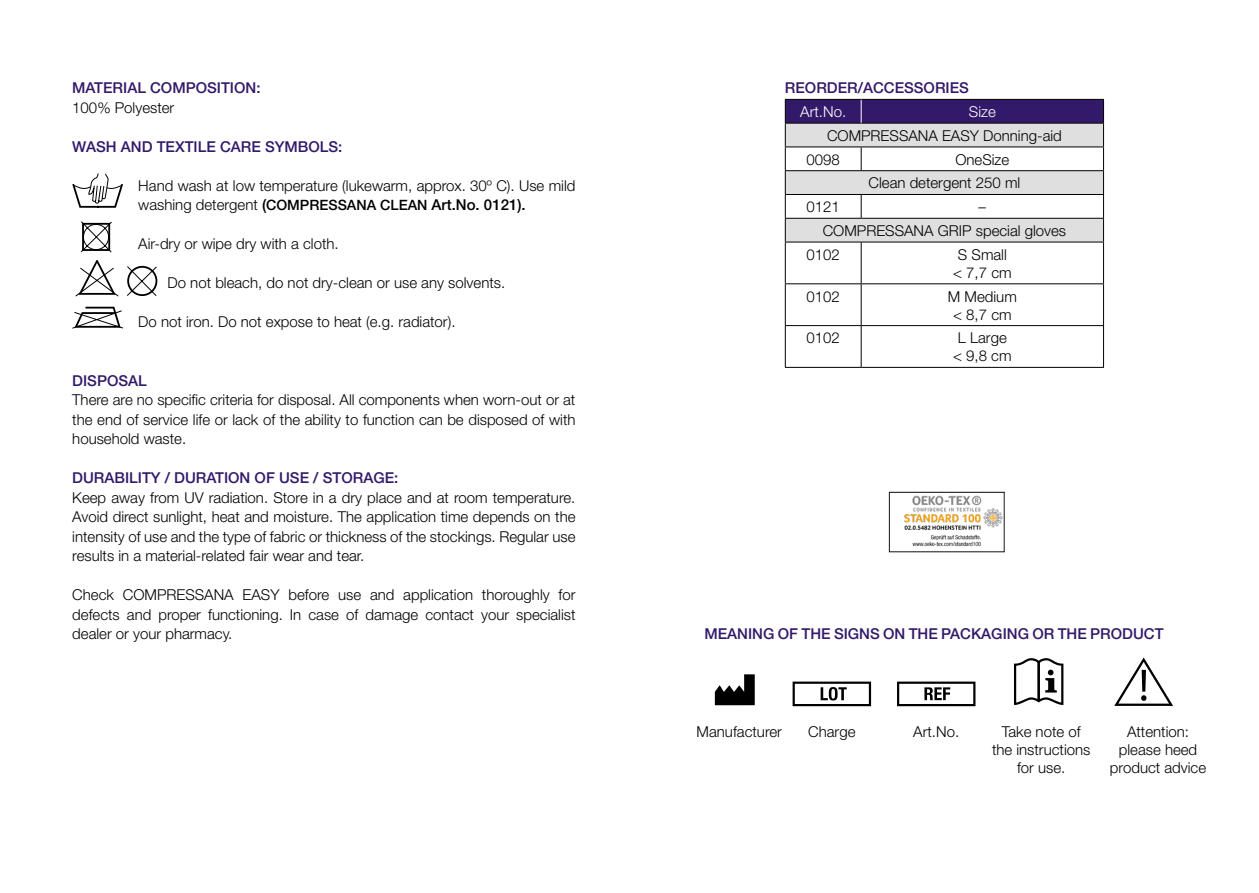
<style>
.page{position:relative;width:1259px;height:893px;background:#fff}
.page>*{position:absolute;margin:0;border:0;box-sizing:border-box;transform-origin:0 0}
.t1{font:300 15px/19.5px "Helvetica Neue LT";color:#000;text-align:center}
.t2{font:500 15px "Helvetica Neue LT";color:#321969}
.t3{font:300 15px "Helvetica Neue LT";color:#fff}
.s1{font-weight:500}
.s2{font-weight:500;font-size:14.25px}
</style>
<div class="page">
<hr style="left:785px;top:242px;width:76px;height:1px;background:#000">
<hr style="left:785px;top:242px;width:1px;height:41px;background:#000">
<hr style="left:861px;top:242px;width:243px;height:1px;background:#000">
<hr style="left:861px;top:242px;width:1px;height:41px;background:#000">
<hr style="left:1103px;top:242px;width:1px;height:41px;background:#000">
<hr style="left:785px;top:283px;width:76px;height:1px;background:#000">
<hr style="left:785px;top:284px;width:1px;height:41px;background:#000">
<hr style="left:861px;top:283px;width:243px;height:1px;background:#000">
<hr style="left:861px;top:284px;width:1px;height:41px;background:#000">
<hr style="left:1103px;top:284px;width:1px;height:41px;background:#000">
<hr style="left:785px;top:325px;width:76px;height:1px;background:#000">
<hr style="left:785px;top:326px;width:1px;height:41px;background:#000">
<hr style="left:861px;top:325px;width:243px;height:1px;background:#000">
<hr style="left:861px;top:326px;width:1px;height:41px;background:#000">
<hr style="left:1103px;top:326px;width:1px;height:41px;background:#000">
<hr style="left:785px;top:367px;width:76px;height:1px;background:#000">
<hr style="left:861px;top:367px;width:243px;height:1px;background:#000">
<svg style="left:785px;top:99px;width:319px;height:143px"></svg>
<svg style="left:715px;top:674px;width:40px;height:31px"></svg>
<svg style="left:792px;top:682px;width:79px;height:24px"></svg>
<svg style="left:897px;top:682px;width:78px;height:24px"></svg>
<svg style="left:1014px;top:658px;width:49px;height:47px"></svg>
<svg style="left:1114px;top:657px;width:59px;height:49px"></svg>
<svg style="left:72px;top:173px;width:51px;height:35px"></svg>
<svg style="left:75px;top:221px;width:82px;height:76px"></svg>
<div style="left:127px;top:266px;width:30px;height:30px;border:2px solid #000;border-radius:50%"></div>
<svg style="left:72px;top:306px;width:51px;height:23px"></svg>
<img style="left:904px;top:495px;width:98px;height:52px">
<div style="left:889px;top:492px;width:115px;height:60px;border:1px solid #181715"></div>
<p class="t2" style="left:72px;top:79px;width:190px">MATERIAL COMPOSITION:</p>
<p class="t1" style="left:72px;top:97px;width:103px">100% Polyester</p>
<p class="t2" style="left:72px;top:137px;width:271px">WASH AND TEXTILE CARE SYMBOLS:</p>
<p class="t1" style="left:138px;top:175px;width:438px;text-align:left">Hand wash at low temperature (lukewarm, approx. 30º C). Use mild washing detergent <span class="s1">(</span><span class="s2">COMPRESSANA CLEAN</span> <span class="s1">Art.No. 0121).</span></p>
<p class="t1" style="left:138px;top:234px;width:202px">Air-dry or wipe dry with a cloth.</p>
<p class="t1" style="left:167px;top:273px;width:339px">Do not bleach, do not dry-clean or use any solvents.</p>
<p class="t1" style="left:138px;top:312px;width:319px">Do not iron. Do not expose to heat (e.g. radiator).</p>
<p class="t2" style="left:72px;top:371px;width:76px">DISPOSAL</p>
<p class="t1" style="left:72px;top:390px;width:505px;text-align:justify">There are no specific criteria for disposal. All components when worn-out or at the end of service life or lack of the ability to function can be disposed of with household waste.</p>
<p class="t2" style="left:72px;top:469px;width:327px">DURABILITY / DURATION OF USE / STORAGE:</p>
<p class="t1" style="left:72px;top:487px;width:505px;text-align:justify">Keep away from UV radiation. Store in a dry place and at room temperature.<br>Avoid direct sunlight, heat and moisture. The application time depends on the intensity of use and the type of fabric or thickness of the stockings. Regular use results in a material-related fair wear and tear.</p>
<p class="t1" style="left:72px;top:585px;width:505px;text-align:justify">Check COMPRESSANA EASY before use and application thoroughly for defects and proper functioning. In case of damage contact your specialist dealer or your pharmacy.</p>
<p class="t2" style="left:785px;top:79px;width:185px">REORDER/ACCESSORIES</p>
<p class="t3" style="left:800px;top:103px;width:47px">Art.No.</p>
<p class="t3" style="left:969px;top:103px;width:28px">Size</p>
<p class="t1" style="left:806px;top:123px;width:257px;line-height:23.9px;text-align:left;text-indent:20px">COMPRESSANA EASY Donning-aid<br>0098</p>
<p class="t1" style="left:868px;top:147px;width:153px;line-height:23.7px;text-align:left;text-indent:87px">OneSize<br>Clean detergent 250 ml</p>
<p class="t1" style="left:806px;top:197px;width:35px">0121</p>
<p class="t1" style="left:978px;top:197px;width:9px">–</p>
<p class="t1" style="left:822px;top:221px;width:245px">COMPRESSANA GRIP special gloves</p>
<p class="t1" style="left:806px;top:244px;width:35px">0102</p>
<p class="t1" style="left:953px;top:245px;width:60px;line-height:18px">S Small &lt; 7,7 cm</p>
<p class="t1" style="left:806px;top:286px;width:35px">0102</p>
<p class="t1" style="left:948px;top:287px;width:70px;line-height:18px">M Medium &lt; 8,7 cm</p>
<p class="t1" style="left:806px;top:328px;width:35px">0102</p>
<p class="t1" style="left:953px;top:329px;width:60px;line-height:18px">L Large &lt; 9,8 cm</p>
<p class="t2" style="left:704px;top:625px;width:460px">MEANING OF THE SIGNS ON THE PACKAGING OR THE PRODUCT</p>
<p class="t1" style="left:696px;top:721px;width:87px">Manufacturer</p>
<p class="t1" style="left:808px;top:721px;width:49px">Charge</p>
<p class="t1" style="left:913px;top:721px;width:47px">Art.No.</p>
<p class="t1" style="left:992px;top:722px;width:100px;line-height:18px">Take note of the instructions for use.</p>
<p class="t1" style="left:1110px;top:722px;width:98px;line-height:18px">Attention: please heed product advice</p>
</div>
